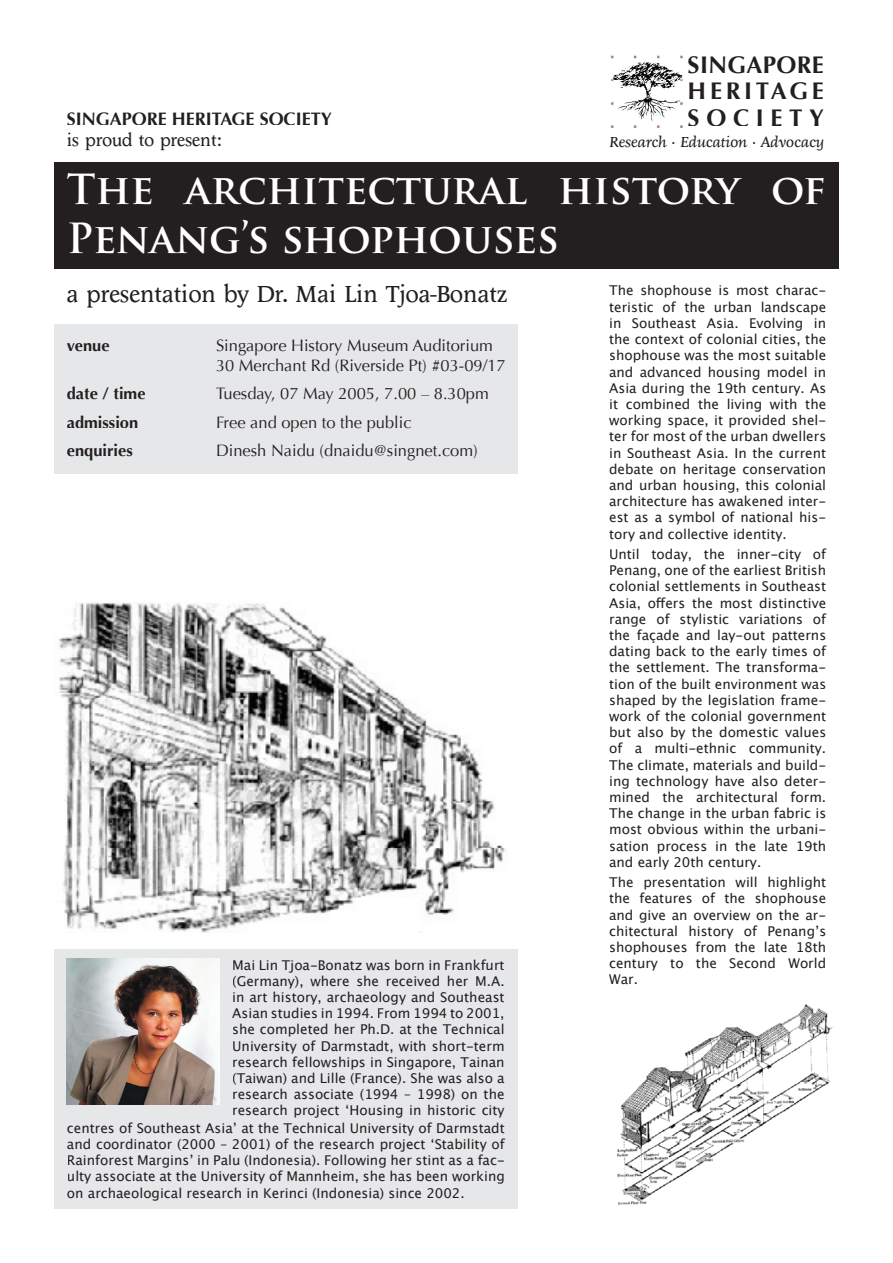
<style>
.page{position:relative;width:893px;height:1263px;background:#fff}
.page>*{position:absolute;margin:0;border:0;box-sizing:border-box;transform-origin:0 0}
.t1{font:700 40.5px/48.6px "Trajan Pro";color:#fff}
.t2{font:24px "Eco 101 Roman";color:#231f20}
.t3{font:700 24px/26.2px "Optima";letter-spacing:.155em;color:#231f20;text-align:justify}
.t4{font:700 18px "Optima";color:#231f20}
.t5{font:18px "Eco 101 Roman";color:#231f20}
.t6{font:16.5px/19.8px "Optima";color:#231f20}
.t7{font:700 16.5px "Optima";color:#231f20}
.t8{font:italic 15px "Eco 102";color:#231f20}
.t9{font:13.5px/16.2px "Lucida Grande";color:#231f20;text-align:justify}
</style>
<div class="page">
<div style="left:54px;top:325px;width:463px;height:149px;background:#e6e7e9"></div>
<div style="left:54px;top:949px;width:463px;height:260px;background:#e6e7e9"></div>
<div style="left:54px;top:162px;width:785px;height:107px;background:#231f20"></div>
<img style="left:617px;top:1004px;width:217px;height:202px">
<img style="left:59px;top:603px;width:447px;height:330px">
<img style="left:611px;top:55px;width:72px;height:73px">
<img style="left:67px;top:959px;width:153px;height:146px">
<h3 class="t4" style="left:67px;top:108px;width:266px">SINGAPORE HERITAGE SOCIETY</h3>
<h3 class="t5" style="left:67px;top:130px;width:156px">is proud to present:</h3>
<h2 class="t3" style="left:688px;top:52px;width:138px">SINGAPORE HERITAGE SOCIETY</h2>
<p class="t8" style="left:609px;top:134px;width:216px">Research . Education . Advocacy</p>
<h1 class="t1" style="left:67px;top:166px;width:761px">The architectural history of<br>Penang’s shophouses</h1>
<h2 class="t2" style="left:67px;top:281px;width:442px">a presentation by Dr. Mai Lin Tjoa-Bonatz</h2>
<p class="t9" style="left:609px;top:283px;width:219px">The shophouse is most charac&shy;teristic of the urban landscape in Southeast Asia. Evolving in the context of colonial cities, the shophouse was the most suitable and advanced housing model in Asia during the 19th century. As it combined the living with the working space, it provided shel&shy;ter for most of the urban dwellers in Southeast Asia. In the current debate on heritage conservation and urban housing, this colonial architecture has awakened inter&shy;est as a symbol of national his&shy;tory and collective identity.</p>
<p class="t9" style="left:609px;top:546px;width:219px">Until today, the inner-city of Penang, one of the earliest British colonial settlements in Southeast Asia, offers the most distinctive range of stylistic variations of the façade and lay-out patterns dating back to the early times of the settlement. The transforma&shy;tion of the built environment was shaped by the legislation frame&shy;work of the colonial government but also by the domestic values of a multi-ethnic community.<br>The climate, materials and build&shy;ing technology have also deter&shy;mined the architectural form.<br>The change in the urban fabric is most obvious within the urbani&shy;sation process in the late 19th and early 20th century.</p>
<p class="t9" style="left:609px;top:874px;width:219px">The presentation will highlight the features of the shophouse and give an overview on the ar&shy;chitectural history of Penangʼs shophouses from the late 18th century to the Second World War.</p>
<p class="t7" style="left:67px;top:336px;width:44px">venue</p>
<p class="t6" style="left:216px;top:336px;width:291px">Singapore History Museum Auditorium<br>30 Merchant Rd (Riverside Pt) #03-09/17</p>
<p class="t7" style="left:67px;top:384px;width:80px">date / time</p>
<p class="t6" style="left:216px;top:384px;width:274px">Tuesday, 07 May 2005, 7.00 – 8.30pm</p>
<p class="t7" style="left:67px;top:412px;width:73px">admission</p>
<p class="t6" style="left:216px;top:412px;width:197px">Free and open to the public</p>
<p class="t7" style="left:67px;top:441px;width:68px">enquiries</p>
<p class="t6" style="left:216px;top:441px;width:263px">Dinesh Naidu (dnaidu@singnet.com)</p>
<p class="t9" style="left:232px;top:957px;width:274px">Mai Lin Tjoa-Bonatz was born in Frankfurt (Germany), where she received her M.A. in art history, archaeology and Southeast Asian studies in 1994. From 1994 to 2001, she completed her Ph.D. at the Technical University of Darmstadt, with short-term research fellowships in Singapore, Tainan (Taiwan) and Lille (France). She was also a research associate (1994 – 1998) on the research project ʻHousing in historic city</p>
<p class="t9" style="left:67px;top:1120px;width:439px">centres of Southeast Asiaʼ at the Technical University of Darmstadt and coordinator (2000 – 2001) of the research project ʻStability of Rainforest Marginsʼ in Palu (Indonesia). Following her stint as a fac&shy;ulty associate at the University of Mannheim, she has been working on archaeological research in Kerinci (Indonesia) since 2002.</p>
</div>
